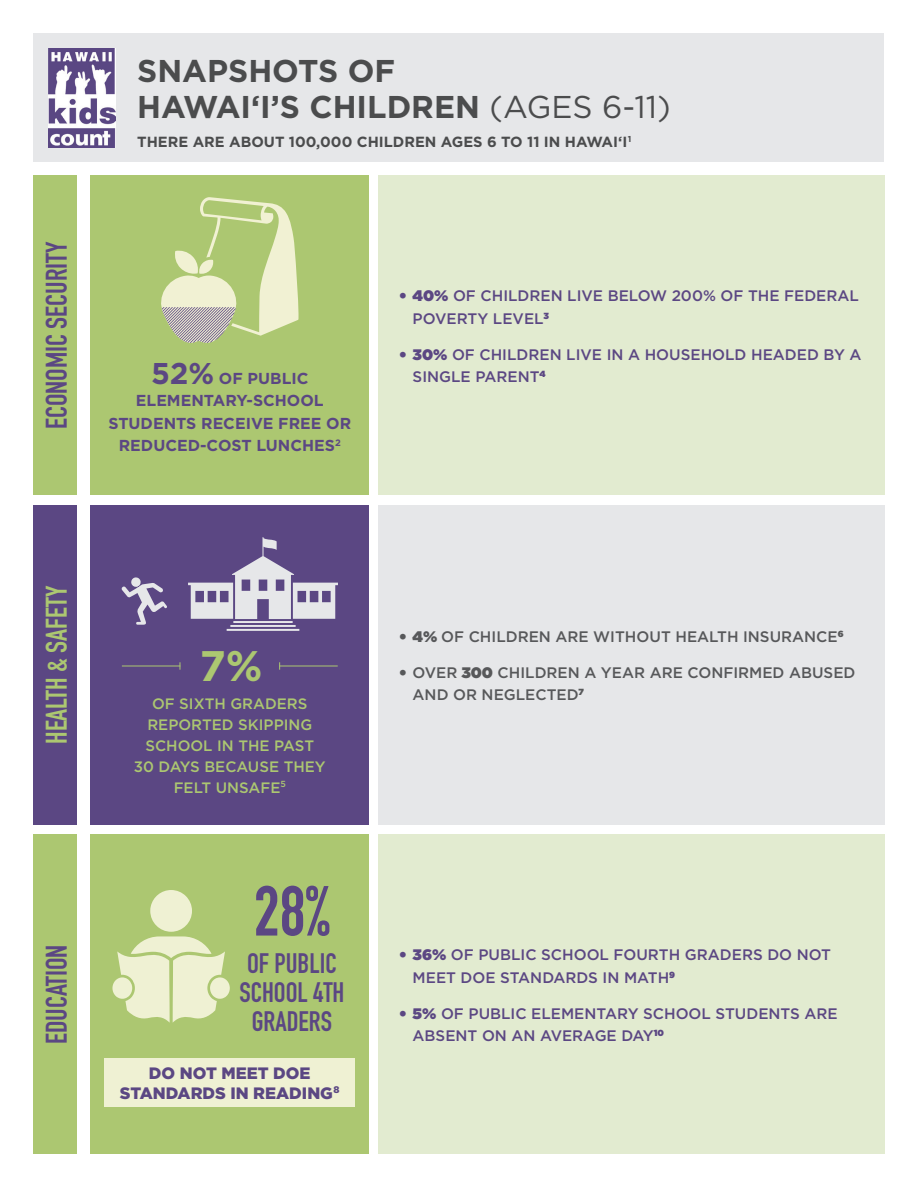
<style>
.page{position:relative;width:918px;height:1188px;background:#fff}
.page>*{position:absolute;margin:0;border:0;box-sizing:border-box;transform-origin:0 0}
.t1{font:69.6px "DIN Engschrift";color:#5b4783}
.t2{font:700 42.75px "Gotham";color:#acc771}
.t3{font:700 31.5px/36px "Gotham";color:#4b4c4d}
.t4{font:29.4px "DIN Engschrift";color:#5b4783}
.t5{font:29.4px "DIN Engschrift";color:#acc771}
.t6{font:27.75px/29.2px "DIN Engschrift";color:#5b4783;text-align:center}
.t7{font:900 16.5px/20px "Gotham";color:#5b4783;text-align:center}
.t8{font:700 15.9px/22.5px "Gotham";color:#5b4783;text-align:center}
.t9{font:500 15.15px/22.5px "Gotham";color:#5b4783}
.t10{font:500 15.15px/22.5px "Gotham";color:#57585a}
.t11{font:500 15px/21px "Gotham";color:#acc771;text-align:center}
.t12{font:700 14.7px "Gotham";color:#4b4c4d}
.s1{font-weight:400}
.s2{font-size:30px}
.s3{font-weight:900}
</style>
<div class="page">
<div style="left:91px;top:176px;width:278px;height:319px;background:#acc771"></div>
<div style="left:91px;top:505px;width:278px;height:320px;background:#5b4783"></div>
<div style="left:378px;top:176px;width:506px;height:319px;background:#e2ebd0"></div>
<div style="left:378px;top:505px;width:506px;height:320px;background:#e6e7e9"></div>
<div style="left:34px;top:34px;width:850px;height:128px;background:#e6e7e9"></div>
<div style="left:378px;top:834px;width:506px;height:320px;background:#e2ebd0"></div>
<div style="left:34px;top:176px;width:43px;height:319px;background:#acc771"></div>
<div style="left:34px;top:505px;width:43px;height:320px;background:#5b4783"></div>
<div style="left:34px;top:834px;width:43px;height:320px;background:#acc771"></div>
<div style="left:91px;top:834px;width:278px;height:320px;background:#acc771"></div>
<img style="left:49px;top:48px;width:67px;height:100px">
<svg style="left:188px;top:537px;width:150px;height:94px"></svg>
<svg style="left:121px;top:577px;width:46px;height:48px"></svg>
<hr style="left:279px;top:666px;width:59px;height:1px;background:#acc771">
<hr style="left:122px;top:666px;width:58px;height:1px;background:#acc771">
<svg style="left:161px;top:197px;width:138px;height:146px"></svg>
<svg style="left:112px;top:890px;width:118px;height:133px"></svg>
<div style="left:105px;top:1059px;width:250px;height:48px;background:#eff1d3"></div>
<h3 class="t4" style="left:39px;top:429px;width:189px;rotate:-90deg">ECONOMIC SECURITY</h3>
<h3 class="t3" style="left:137px;top:52px;width:535px">SNAPSHOTS OF<br>HAWAI‘I’S CHILDREN <span class="s1">(AGES 6-11)</span></h3>
<p class="t12" style="left:137px;top:133px;width:496px">THERE ARE ABOUT 100,000 CHILDREN AGES 6 TO 11 IN HAWAI‘I<sup>1</sup></p>
<p class="t8" style="left:108px;top:366px;width:244px"><span class="s2">52%</span> OF PUBLIC<br>ELEMENTARY-SCHOOL<br>STUDENTS RECEIVE FREE OR<br>REDUCED-COST LUNCHES<sup>2</sup></p>
<p class="t9" style="left:413px;top:284px;width:448px;text-indent:-14px"><span class="s3">• 40%</span> OF CHILDREN LIVE BELOW 200% OF THE FEDERAL<br>POVERTY LEVEL<sup>3</sup></p>
<p class="t9" style="left:413px;top:343px;width:450px;text-indent:-14px"><span class="s3">• 30%</span> OF CHILDREN LIVE IN A HOUSEHOLD HEADED BY A<br>SINGLE PARENT<sup>4</sup></p>
<h3 class="t5" style="left:39px;top:744px;width:160px;rotate:-90deg">HEALTH &amp; SAFETY</h3>
<h3 class="t4" style="left:39px;top:1044px;width:101px;rotate:-90deg">EDUCATION</h3>
<h2 class="t2" style="left:199px;top:641px;width:65px">7%</h2>
<p class="t11" style="left:134px;top:692px;width:193px">OF SIXTH GRADERS<br>REPORTED SKIPPING<br>SCHOOL IN THE PAST<br>30 DAYS BECAUSE THEY<br>FELT UNSAFE<sup>5</sup></p>
<h1 class="t1" style="left:254px;top:870px;width:78px">28%</h1>
<h3 class="t6" style="left:239px;top:948px;width:106px">OF PUBLIC<br>SCHOOL 4TH<br>GRADERS</h3>
<p class="t7" style="left:120px;top:1062px;width:221px">DO NOT MEET DOE<br>STANDARDS IN READING<sup>8</sup></p>
<p class="t10" style="left:399px;top:625px;width:446px"><span class="s3">• 4%</span> OF CHILDREN ARE WITHOUT HEALTH INSURANCE<sup>6</sup></p>
<p class="t10" style="left:413px;top:661px;width:444px;text-indent:-14px"><span class="s3">•</span> OVER <span class="s3">300</span> CHILDREN A YEAR ARE CONFIRMED ABUSED<br>AND OR NEGLECTED<sup>7</sup></p>
<p class="t9" style="left:413px;top:943px;width:420px;text-indent:-14px"><span class="s3">• 36%</span> OF PUBLIC SCHOOL FOURTH GRADERS DO NOT<br>MEET DOE STANDARDS IN MATH<sup>9</sup></p>
<p class="t9" style="left:413px;top:1002px;width:427px;text-indent:-14px"><span class="s3">• 5%</span> OF PUBLIC ELEMENTARY SCHOOL STUDENTS ARE<br>ABSENT ON AN AVERAGE DAY<sup>10</sup></p>
</div>
